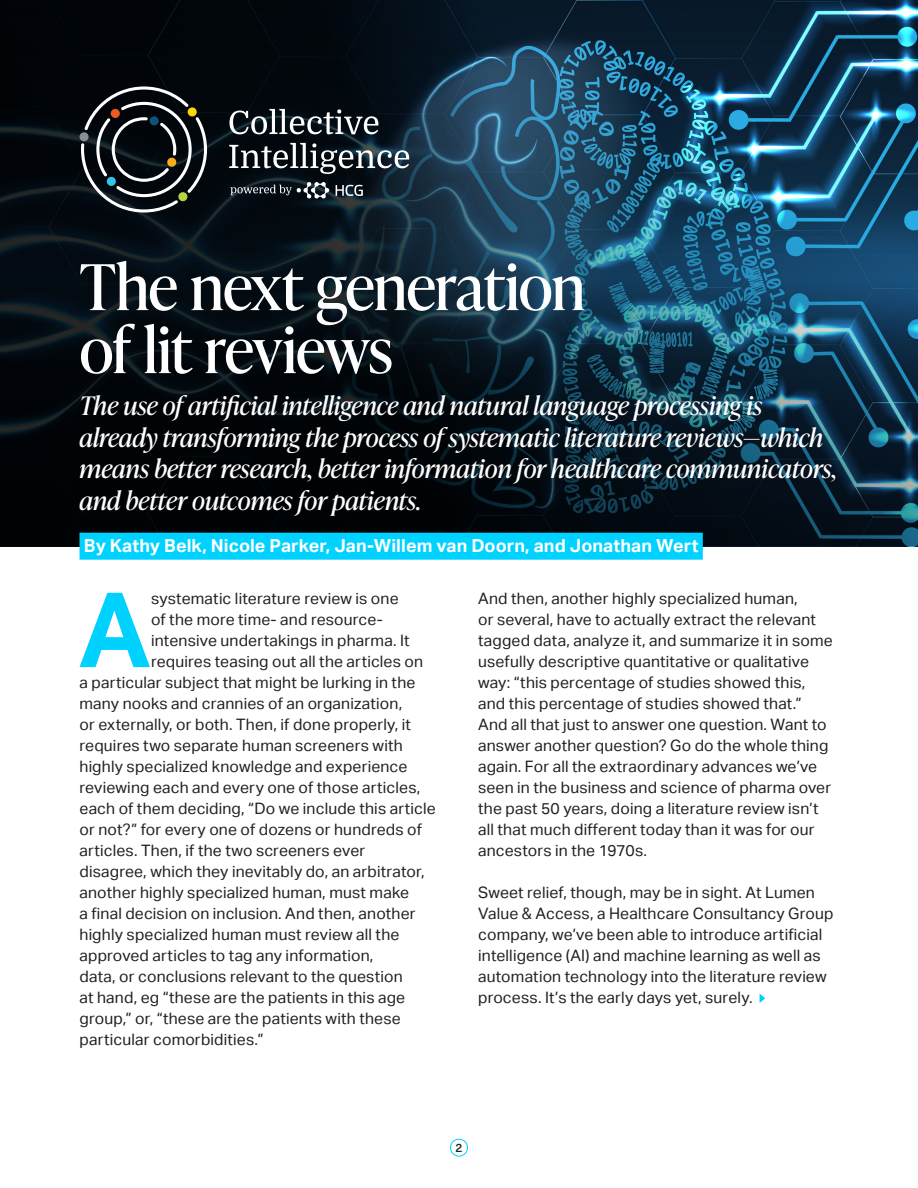
<style>
.page{position:relative;width:918px;height:1188px;background:#fff}
.page>*{position:absolute;margin:0;border:0;box-sizing:border-box;transform-origin:0 0}
.Drop_cap_paragraph{font:700 103.95px "Aktiv Grotesk";color:#00d2ff}
.Page_2_header{font:63px/63px "Ivy Presto Headline";letter-spacing:-.015em;color:#fff}
.Page_2_subheader{font:italic 25.5px/31.5px "Ivy Presto Headline";color:#fff}
.Authors{font:700 18px "Aktiv Grotesk";letter-spacing:.005em;color:#fff}
.Drop_cap_paragraph-2{font:15.75px "Aktiv Grotesk";letter-spacing:.01em;color:#231f20}
.Body_copy{font:15.75px/21px "Aktiv Grotesk";letter-spacing:.01em;color:#231f20}
.t1{font:500 12px "Neue Haas Unica W1 G";color:#1b262c}
</style>
<div class="page">
<div style="left:450px;top:1139px;width:18px;height:18px;border:1px solid #00d2ff;border-radius:50%"></div>
<svg style="left:0;top:0;width:918px;height:547px;background:#0e2636"></svg>
<svg style="left:760px;top:994px;width:5px;height:9px"></svg>
<div style="left:80px;top:533px;width:623px;height:27px;background:#00d2ff"></div>
<svg style="left:81px;top:86px;width:126px;height:127px;background:#282d31"></svg>
<div style="left:188px;top:107px;width:9px;height:10px;background:#fed503;border-radius:50%"></div>
<div style="left:80px;top:132px;width:9px;height:9px;background:#8a8f93;border-radius:50%"></div>
<div style="left:178px;top:192px;width:9px;height:9px;background:#b4d33e;border-radius:50%"></div>
<div style="left:107px;top:177px;width:9px;height:9px;background:#32c3e8;border-radius:50%"></div>
<div style="left:111px;top:109px;width:9px;height:9px;background:#f15924;border-radius:50%"></div>
<div style="left:150px;top:116px;width:9px;height:9px;background:#0f527b;border-radius:50%"></div>
<div style="left:167px;top:158px;width:9px;height:9px;background:#faad19;border-radius:50%"></div>
<svg style="left:229px;top:109px;width:180px;height:65px;background:#384046"></svg>
<svg style="left:336px;top:185px;width:27px;height:11px"></svg>
<svg style="left:230px;top:181px;width:99px;height:18px;background:#343c42"></svg>
<p class="Page_2_header" style="left:80px;top:253px;width:507px">The next generation of lit reviews</p>
<p class="Page_2_subheader" style="left:80px;top:389px;width:759px">The use of artificial intelligence and natural language processing is already transforming the process of systematic literature reviews—which means better research, better information for healthcare communicators, and better outcomes for patients.</p>
<p class="Authors" style="left:84px;top:535px;width:616px">By Kathy Belk, Nicole Parker, Jan-Willem van Doorn, and Jonathan Wert</p>
<p class="Drop_cap_paragraph" style="left:78px;top:570px;width:74px">A</p>
<p class="Drop_cap_paragraph-2" style="left:151px;top:589px;width:249px">systematic literature review is one</p>
<p class="Drop_cap_paragraph-2" style="left:151px;top:610px;width:233px">of the more time- and resource-</p>
<p class="Drop_cap_paragraph-2" style="left:151px;top:631px;width:260px">intensive undertakings in pharma. It</p>
<p class="Drop_cap_paragraph-2" style="left:151px;top:652px;width:274px">requires teasing out all the articles on</p>
<p class="Drop_cap_paragraph-2" style="left:80px;top:673px;width:338px">a particular subject that might be lurking in the</p>
<p class="Drop_cap_paragraph-2" style="left:80px;top:694px;width:324px">many nooks and crannies of an organization,</p>
<p class="Drop_cap_paragraph-2" style="left:80px;top:715px;width:333px">or externally, or both. Then, if done properly, it</p>
<p class="Drop_cap_paragraph-2" style="left:80px;top:736px;width:325px">requires two separate human screeners with</p>
<p class="Drop_cap_paragraph-2" style="left:80px;top:757px;width:330px">highly specialized knowledge and experience</p>
<p class="Drop_cap_paragraph-2" style="left:80px;top:778px;width:342px">reviewing each and every one of those articles,</p>
<p class="Drop_cap_paragraph-2" style="left:80px;top:799px;width:358px">each of them deciding, “Do we include this article</p>
<p class="Drop_cap_paragraph-2" style="left:80px;top:820px;width:344px">or not?” for every one of dozens or hundreds of</p>
<p class="Drop_cap_paragraph-2" style="left:80px;top:841px;width:287px">articles. Then, if the two screeners ever</p>
<p class="Drop_cap_paragraph-2" style="left:80px;top:862px;width:347px">disagree, which they inevitably do, an arbitrator,</p>
<p class="Drop_cap_paragraph-2" style="left:80px;top:883px;width:331px">another highly specialized human, must make</p>
<p class="Drop_cap_paragraph-2" style="left:80px;top:904px;width:338px">a final decision on inclusion. And then, another</p>
<p class="Drop_cap_paragraph-2" style="left:80px;top:925px;width:321px">highly specialized human must review all the</p>
<p class="Drop_cap_paragraph-2" style="left:80px;top:946px;width:296px">approved articles to tag any information,</p>
<p class="Drop_cap_paragraph-2" style="left:80px;top:967px;width:325px">data, or conclusions relevant to the question</p>
<p class="Drop_cap_paragraph-2" style="left:80px;top:988px;width:327px">at hand, eg “these are the patients in this age</p>
<p class="Drop_cap_paragraph-2" style="left:80px;top:1009px;width:323px">group,” or, “these are the patients with these</p>
<p class="Drop_cap_paragraph-2" style="left:80px;top:1030px;width:186px">particular comorbidities.”</p>
<p class="Body_copy" style="left:478px;top:588px;width:356px">And then, another highly specialized human,<br>or several, have to actually extract the relevant tagged data, analyze it, and summarize it in some usefully descriptive quantitative or qualitative way: “this percentage of studies showed this, and this percentage of studies showed that.” And all that just to answer one question. Want to answer another question? Go do the whole thing again. For all the extraordinary advances we’ve seen in the business and science of pharma over the past 50 years, doing a literature review isn’t all that much different today than it was for our ancestors in the 1970s.</p>
<p class="Body_copy" style="left:478px;top:882px;width:357px">Sweet relief, though, may be in sight. At Lumen Value &amp; Access, a Healthcare Consultancy Group company, we’ve been able to introduce artificial intelligence (AI) and machine learning as well as automation technology into the literature review process. It’s the early days yet, surely.</p>
<p class="t1" style="left:456px;top:1138px;width:8px">2</p>
</div>
